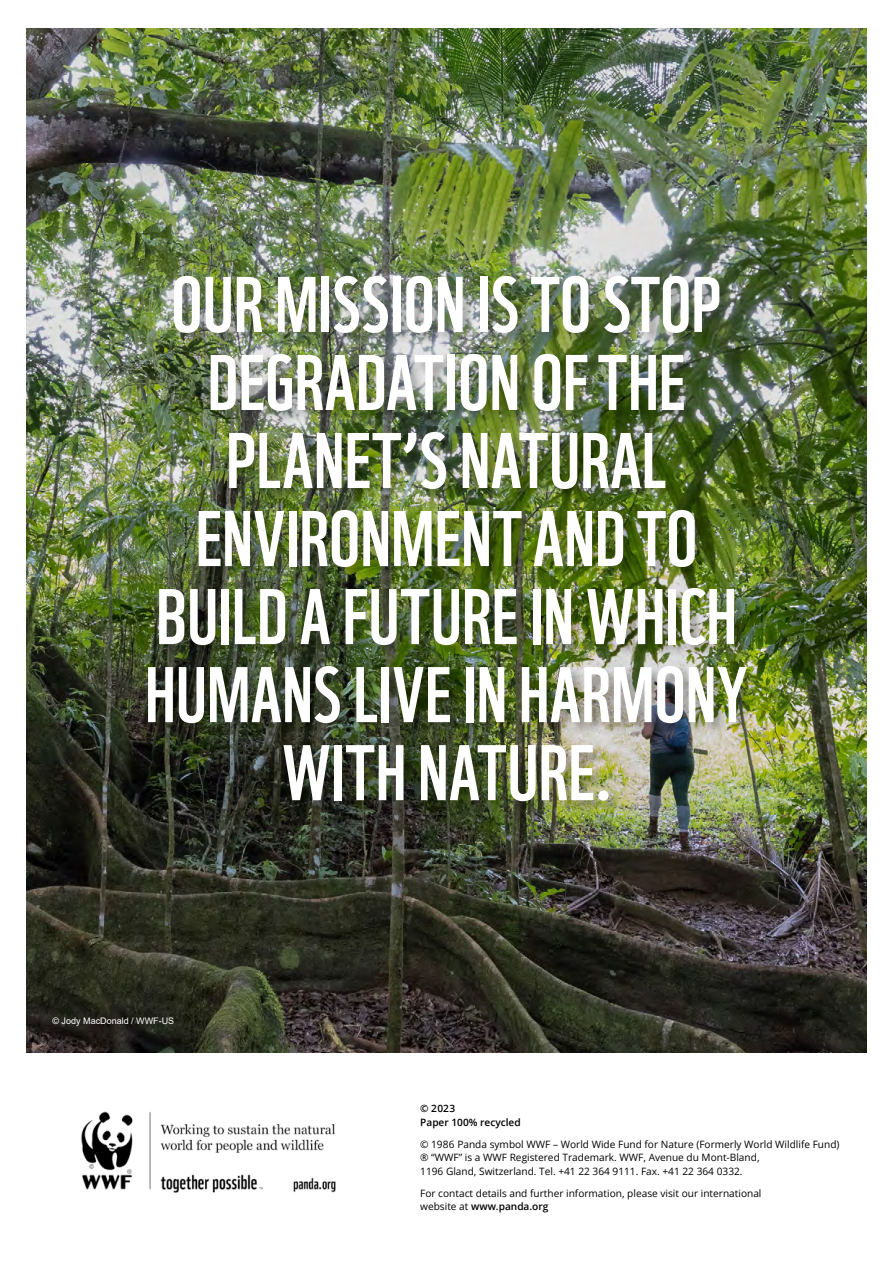
<style>
.page{position:relative;width:893px;height:1263px;background:#fff}
.page>*{position:absolute;margin:0;border:0;box-sizing:border-box;transform-origin:0 0}
.t1{font:76.5px/78px "WWF";color:#fff;text-align:center}
.t2{font:10.2px/13.5px "Open Sans";color:#000}
.t3{font:600 10.2px/13.5px "Open Sans";color:#000}
.t4{font:9px "Arial";color:#fff}
.s1{font-weight:600}
</style>
<div class="page">
<img style="left:26px;top:29px;width:841px;height:1024px">
<img style="left:81px;top:1111px;width:255px;height:82px">
<div style="left:146px;top:274px;width:614px;height:541px;background:#000;opacity:.3"></div>
<h1 class="t1" style="left:145px;top:262px;width:605px">OUR MISSION IS TO STOP<br>DEGRADATION OF THE<br>PLANET’S NATURAL<br>ENVIRONMENT AND TO<br>BUILD A FUTURE IN WHICH<br>HUMANS LIVE IN HARMONY<br>WITH NATURE.</h1>
<p class="t4" style="left:53px;top:1015px;width:123px">© Jody MacDonald / WWF-US</p>
<p class="t3" style="left:420px;top:1102px;width:102px">© 2023<br>Paper 100% recycled</p>
<p class="t2" style="left:420px;top:1137px;width:421px">© 1986 Panda symbol WWF – World Wide Fund for Nature (Formerly World Wildlife Fund) ® “WWF” is a WWF Registered Trademark. WWF, Avenue du Mont-Bland,<br>1196 Gland, Switzerland. Tel. +41 22 364 9111. Fax. +41 22 364 0332.</p>
<p class="t2" style="left:420px;top:1186px;width:343px">For contact details and further information, please visit our international website at <span class="s1">www.panda.org</span></p>
</div>
